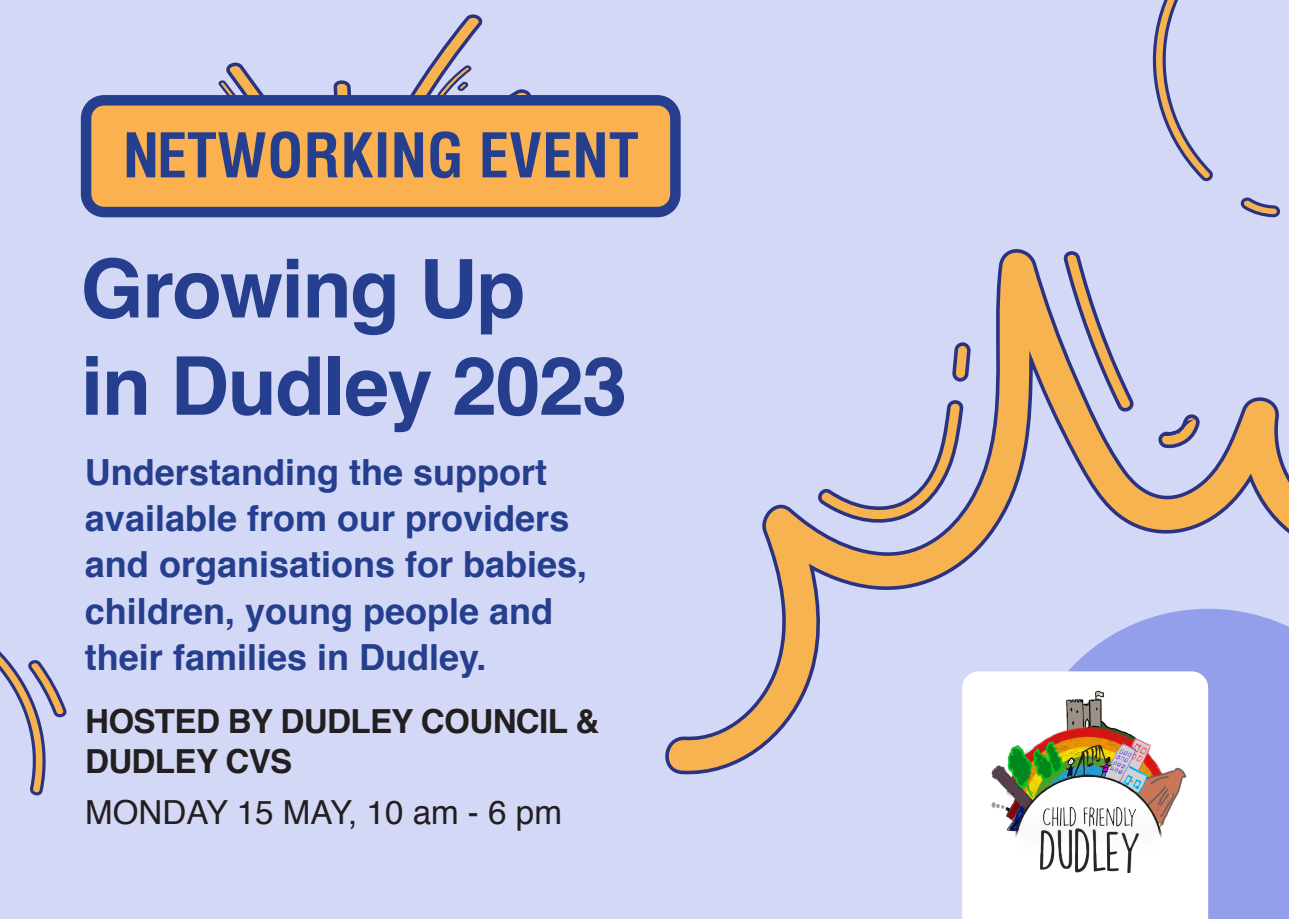
<style>
.page{position:relative;width:1289px;height:919px;background:#fff}
.page>*{position:absolute;margin:0;border:0;box-sizing:border-box;transform-origin:0 0}
.t1{font:700 81px "Helvetica";letter-spacing:-.02em;color:#253f8e}
.t2{font:700 condensed 60px "Helvetica";color:#253f8e}
.t3{font:700 36px/46.2px "Helvetica";color:#253f8e}
.t4{font:700 33.15px/39.8px "Helvetica";letter-spacing:-.02em;color:#231f20}
.t5{font:33.15px "Helvetica";color:#231f20}
</style>
<div class="page">
<div style="left:0;top:0;width:1288px;height:918px;background:#d3d8f6"></div>
<svg style="left:0;top:651px;width:67px;height:145px"></svg>
<svg style="left:1152px;top:0;width:61px;height:182px"></svg>
<svg style="left:1240px;top:197px;width:39px;height:21px"></svg>
<div style="left:1208px;top:779px;width:80px;height:139px;background:#939feb"></div>
<svg style="left:665px;top:249px;width:623px;height:530px"></svg>
<svg style="left:1061px;top:249px;width:73px;height:169px"></svg>
<svg style="left:1159px;top:358px;width:54px;height:93px"></svg>
<svg style="left:815px;top:396px;width:151px;height:129px"></svg>
<svg style="left:949px;top:340px;width:24px;height:44px"></svg>
<div style="left:962px;top:671px;width:246px;height:247px;background:#fff"></div>
<img style="left:962px;top:689px;width:240px;height:193px">
<svg style="left:333px;top:80px;width:18px;height:15px"></svg>
<svg style="left:410px;top:14px;width:121px;height:81px"></svg>
<svg style="left:218px;top:62px;width:46px;height:33px"></svg>
<div style="left:86px;top:100px;width:589px;height:112px;background:#fbb150;border-radius:18px"></div>
<div style="left:81px;top:95px;width:599px;height:122px;border:10px solid #253f8e;border-radius:18px"></div>
<p class="t2" style="left:123px;top:116px;width:517px">NETWORKING EVENT</p>
<p class="t1" style="left:81px;top:223px;width:446px">Growing Up</p>
<p class="t1" style="left:81px;top:321px;width:548px">in Dudley 2023</p>
<p class="t3" style="left:85px;top:449px;width:504px">Understanding the support available from our providers and organisations for babies, children, young people and their families in Dudley.</p>
<p class="t4" style="left:85px;top:702px;width:516px">HOSTED BY DUDLEY COUNCIL &amp;<br>DUDLEY CVS</p>
<p class="t5" style="left:85px;top:789px;width:478px">MONDAY 15 MAY, 10 am - 6 pm</p>
</div>
